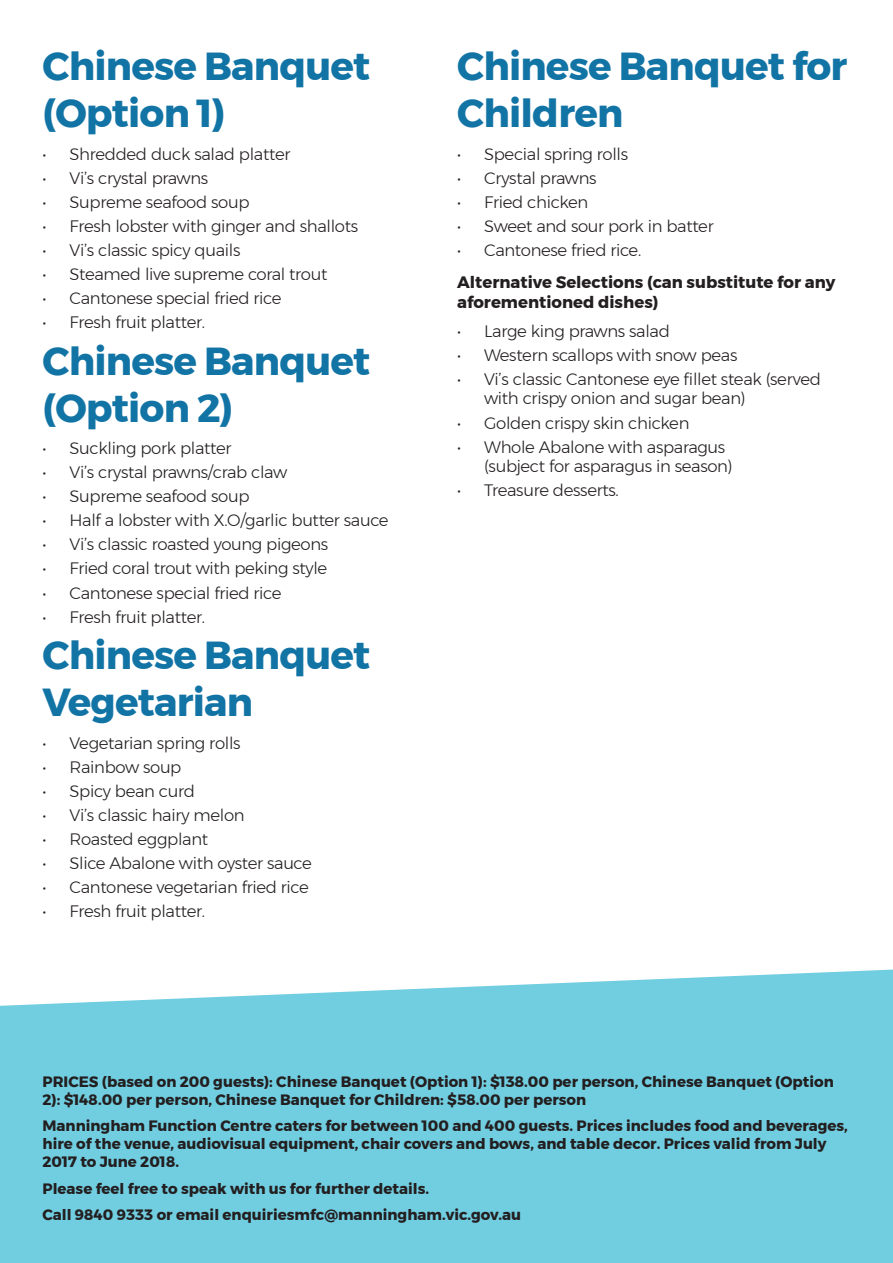
<style>
.page{position:relative;width:893px;height:1263px;background:#fff}
.page>*{position:absolute;margin:0;border:0;box-sizing:border-box;transform-origin:0 0}
.t1{font:700 39px/46.8px "Montserrat";letter-spacing:-.02em;color:#1274a5}
.t2{font:300 16.5px/19.8px "Montserrat";letter-spacing:-.02em;color:#231f20}
.Subheading{font:700 16.5px/19.8px "Montserrat";color:#231f20}
.t3{font:700 15px/18px "Montserrat";color:#231f20}
</style>
<div class="page">
<div style="left:0;top:969px;width:893px;height:294px;background:#71cee1"></div>
<p class="t1" style="left:43px;top:43px;width:329px">Chinese Banquet (Option 1)</p>
<p class="t2" style="left:43px;top:144px;width:249px">• Shredded duck salad platter</p>
<p class="t2" style="left:43px;top:168px;width:167px">• Vi’s crystal prawns</p>
<p class="t2" style="left:43px;top:192px;width:208px">• Supreme seafood soup</p>
<p class="t2" style="left:43px;top:216px;width:317px">• Fresh lobster with ginger and shallots</p>
<p class="t2" style="left:43px;top:240px;width:199px">• Vi’s classic spicy quails</p>
<p class="t2" style="left:43px;top:264px;width:286px">• Steamed live supreme coral trout</p>
<p class="t2" style="left:43px;top:288px;width:240px">• Cantonese special fried rice</p>
<p class="t2" style="left:43px;top:312px;width:164px">• Fresh fruit platter.</p>
<p class="t1" style="left:43px;top:338px;width:329px">Chinese Banquet (Option 2)</p>
<p class="t2" style="left:43px;top:438px;width:190px">• Suckling pork platter</p>
<p class="t2" style="left:43px;top:462px;width:246px">• Vi’s crystal prawns/crab claw</p>
<p class="t2" style="left:43px;top:486px;width:208px">• Supreme seafood soup</p>
<p class="t2" style="left:43px;top:510px;width:348px">• Half a lobster with X.O/garlic butter sauce</p>
<p class="t2" style="left:43px;top:534px;width:287px">• Vi’s classic roasted young pigeons</p>
<p class="t2" style="left:43px;top:558px;width:286px">• Fried coral trout with peking style</p>
<p class="t2" style="left:43px;top:582px;width:240px">• Cantonese special fried rice</p>
<p class="t2" style="left:43px;top:607px;width:164px">• Fresh fruit platter.</p>
<p class="t1" style="left:43px;top:632px;width:329px">Chinese Banquet<br>Vegetarian</p>
<p class="t2" style="left:43px;top:733px;width:200px">• Vegetarian spring rolls</p>
<p class="t2" style="left:43px;top:757px;width:140px">• Rainbow soup</p>
<p class="t2" style="left:43px;top:781px;width:154px">• Spicy bean curd</p>
<p class="t2" style="left:43px;top:805px;width:204px">• Vi’s classic hairy melon</p>
<p class="t2" style="left:43px;top:829px;width:167px">• Roasted eggplant</p>
<p class="t2" style="left:43px;top:853px;width:271px">• Slice Abalone with oyster sauce</p>
<p class="t2" style="left:43px;top:877px;width:268px">• Cantonese vegetarian fried rice</p>
<p class="t2" style="left:43px;top:901px;width:164px">• Fresh fruit platter.</p>
<p class="t1" style="left:457px;top:43px;width:392px">Chinese Banquet for<br>Children</p>
<p class="t2" style="left:457px;top:144px;width:173px">• Special spring rolls</p>
<p class="t2" style="left:457px;top:168px;width:141px">• Crystal prawns</p>
<p class="t2" style="left:457px;top:192px;width:133px">• Fried chicken</p>
<p class="t2" style="left:457px;top:216px;width:258px">• Sweet and sour pork in batter</p>
<p class="t2" style="left:457px;top:240px;width:186px">• Cantonese fried rice.</p>
<p class="Subheading" style="left:457px;top:273px;width:380px">Alternative Selections (can substitute for any aforementioned dishes)</p>
<p class="t2" style="left:457px;top:320px;width:214px">• Large king prawns salad</p>
<p class="t2" style="left:457px;top:345px;width:282px">• Western scallops with snow peas</p>
<p class="t2" style="left:484px;top:369px;width:338px;text-indent:-27px">• Vi’s classic Cantonese eye fillet steak (served with crispy onion and sugar bean)</p>
<p class="t2" style="left:457px;top:412px;width:234px">• Golden crispy skin chicken</p>
<p class="t2" style="left:484px;top:436px;width:250px;text-indent:-27px">• Whole Abalone with asparagus (subject for asparagus in season)</p>
<p class="t2" style="left:457px;top:480px;width:163px">• Treasure desserts.</p>
<p class="t3" style="left:43px;top:1073px;width:793px">PRICES (based on 200 guests): Chinese Banquet (Option 1): $138.00 per person, Chinese Banquet (Option<br>2): $148.00 per person, Chinese Banquet for Children: $58.00 per person</p>
<p class="t3" style="left:43px;top:1117px;width:807px">Manningham Function Centre caters for between 100 and 400 guests. Prices includes food and beverages, hire of the venue, audiovisual equipment, chair covers and bows, and table decor. Prices valid from July<br>2017 to June 2018.</p>
<p class="t3" style="left:43px;top:1180px;width:388px">Please feel free to speak with us for further details.</p>
<p class="t3" style="left:43px;top:1206px;width:480px">Call 9840 9333 or email enquiriesmfc@manningham.vic.gov.au</p>
</div>
